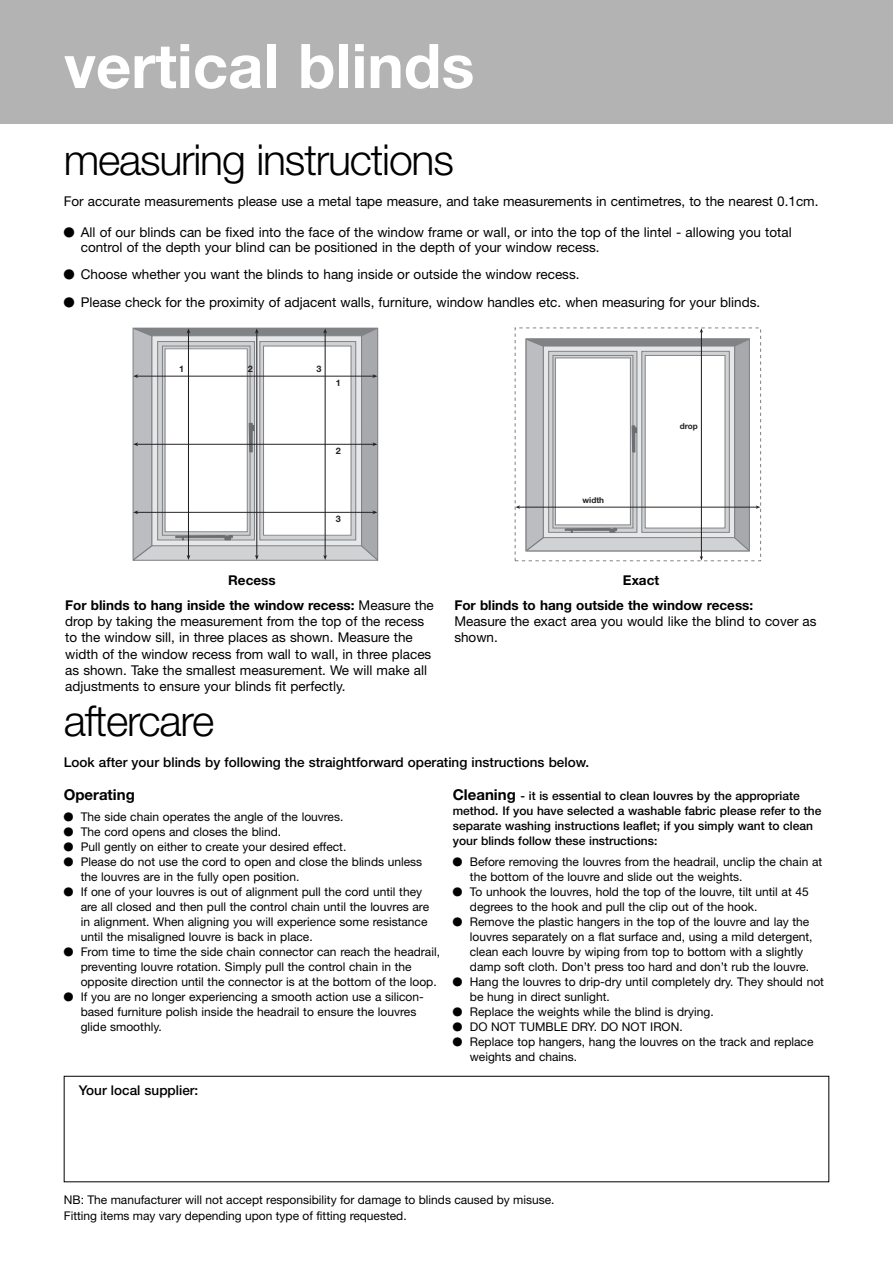
<style>
.page{position:relative;width:893px;height:1263px;background:#fff}
.page>*{position:absolute;margin:0;border:0;box-sizing:border-box;transform-origin:0 0}
.t1{font:700 61.5px "Helvetica Neue";color:#fff}
.t2{font:300 42.75px "Helvetica Neue";letter-spacing:-.03em;color:#000}
.t3{font:700 15px "Helvetica Neue";color:#000}
.t4{font:13.5px/16.2px "Helvetica Neue";color:#000}
.t5{font:700 13.5px/24.8px "Helvetica Neue";color:#000}
.t6{font:500 13.5px "Helvetica Neue";color:#000}
.t7{font:12px/15px "Helvetica Neue";color:#000}
.t8{font:500 12px/15px "Helvetica Neue";color:#000}
.t9{font:700 9px "Helvetica Neue";color:#231f20}
.t10{font:700 8.25px "Helvetica Neue";color:#231f20}
.s1{font-weight:400}
.s2{font-weight:700;font-size:15px}
</style>
<div class="page">
<div style="left:0;top:0;width:893px;height:123px;background:#b3b3b3"></div>
<svg style="left:133px;top:328px;width:245px;height:232px"></svg>
<hr style="left:701px;top:332px;width:1px;height:225px;background:#231f20">
<svg style="left:526px;top:339px;width:223px;height:220px"></svg>
<hr style="left:519px;top:507px;width:238px;height:1px;background:#231f20">
<div style="left:515px;top:328px;width:246px;height:233px;border:1px dashed #808285"></div>
<h1 class="t1" style="left:64px;top:44px;width:412px">vertical blinds</h1>
<h2 class="t2" style="left:64px;top:145px;width:392px">measuring instructions</h2>
<p class="t4" style="left:64px;top:194px;width:756px">For accurate measurements please use a metal tape measure, and take measurements in centimetres, to the nearest 0.1cm.</p>
<p class="t4" style="left:81px;top:226px;width:712px;line-height:15px;text-indent:-17px">● All of our blinds can be fixed into the face of the window frame or wall, or into the top of the lintel - allowing you total control of the depth your blind can be positioned in the depth of your window recess.</p>
<p class="t4" style="left:64px;top:268px;width:517px">● Choose whether you want the blinds to hang inside or outside the window recess.</p>
<p class="t4" style="left:64px;top:296px;width:698px">● Please check for the proximity of adjacent walls, furniture, window handles etc. when measuring for your blinds.</p>
<p class="t9" style="left:179px;top:366px;width:7px">1</p>
<p class="t9" style="left:248px;top:366px;width:7px">2</p>
<p class="t9" style="left:316px;top:366px;width:7px">3</p>
<p class="t9" style="left:336px;top:380px;width:7px">1</p>
<p class="t9" style="left:336px;top:448px;width:7px">2</p>
<p class="t9" style="left:336px;top:516px;width:7px">3</p>
<p class="t10" style="left:582px;top:497px;width:23px">width</p>
<p class="t10" style="left:680px;top:423px;width:20px">drop</p>
<p class="t5" style="left:65px;top:569px;width:370px;text-align:center">Recess<br>For blinds to hang inside the window recess: <span class="s1">Measure the</span></p>
<p class="t4" style="left:65px;top:614px;width:368px">drop by taking the measurement from the top of the recess to the window sill, in three places as shown. Measure the width of the window recess from wall to wall, in three places as shown. Take the smallest measurement. We will make all adjustments to ensure your blinds fit perfectly.</p>
<p class="t5" style="left:454px;top:569px;width:300px;text-indent:169px">Exact<br>For blinds to hang outside the window recess:</p>
<p class="t4" style="left:454px;top:614px;width:364px">Measure the exact area you would like the blind to cover as shown.</p>
<h2 class="t2" style="left:64px;top:706px;width:152px">aftercare</h2>
<p class="t6" style="left:64px;top:757px;width:527px">Look after your blinds by following the straightforward operating instructions below.</p>
<p class="t3" style="left:64px;top:789px;width:73px">Operating</p>
<p class="t7" style="left:64px;top:810px;width:281px">● The side chain operates the angle of the louvres.</p>
<p class="t7" style="left:64px;top:825px;width:219px">● The cord opens and closes the blind.</p>
<p class="t7" style="left:64px;top:840px;width:284px">● Pull gently on either to create your desired effect.</p>
<p class="t7" style="left:81px;top:855px;width:343px;text-indent:-17px">● Please do not use the cord to open and close the blinds unless the louvres are in the fully open position.</p>
<p class="t7" style="left:81px;top:885px;width:350px;text-indent:-17px">● If one of your louvres is out of alignment pull the cord until they are all closed and then pull the control chain until the louvres are in alignment. When aligning you will experience some resistance until the misaligned louvre is back in place.</p>
<p class="t7" style="left:81px;top:945px;width:361px;text-indent:-17px">● From time to time the side chain connector can reach the headrail, preventing louvre rotation. Simply pull the control chain in the opposite direction until the connector is at the bottom of the loop.</p>
<p class="t7" style="left:81px;top:990px;width:345px;text-indent:-17px">● If you are no longer experiencing a smooth action use a silicon&shy;based furniture polish inside the headrail to ensure the louvres glide smoothly.</p>
<p class="t6" style="left:79px;top:1085px;width:121px">Your local supplier:</p>
<p class="t8" style="left:453px;top:789px;width:370px"><span class="s2">Cleaning</span> - it is essential to clean louvres by the appropriate method. If you have selected a washable fabric please refer to the separate washing instructions leaflet; if you simply want to clean your blinds follow these instructions:</p>
<p class="t7" style="left:470px;top:855px;width:354px;text-indent:-17px">● Before removing the louvres from the headrail, unclip the chain at the bottom of the louvre and slide out the weights.</p>
<p class="t7" style="left:470px;top:885px;width:340px;text-indent:-17px">● To unhook the louvres, hold the top of the louvre, tilt until at 45 degrees to the hook and pull the clip out of the hook.</p>
<p class="t7" style="left:470px;top:915px;width:344px;text-indent:-17px">● Remove the plastic hangers in the top of the louvre and lay the louvres separately on a flat surface and, using a mild detergent, clean each louvre by wiping from top to bottom with a slightly damp soft cloth. Don’t press too hard and don’t rub the louvre.</p>
<p class="t7" style="left:470px;top:975px;width:356px;text-indent:-17px">● Hang the louvres to drip-dry until completely dry. They should not be hung in direct sunlight.</p>
<p class="t7" style="left:453px;top:1005px;width:262px">● Replace the weights while the blind is drying.</p>
<p class="t7" style="left:453px;top:1020px;width:231px">● DO NOT TUMBLE DRY. DO NOT IRON.</p>
<p class="t7" style="left:470px;top:1035px;width:345px;text-indent:-17px">● Replace top hangers, hang the louvres on the track and replace weights and chains.</p>
<p class="t7" style="left:64px;top:1192px;width:492px;line-height:16.5px">NB: The manufacturer will not accept responsibility for damage to blinds caused by misuse.<br>Fitting items may vary depending upon type of fitting requested.</p>
</div>
